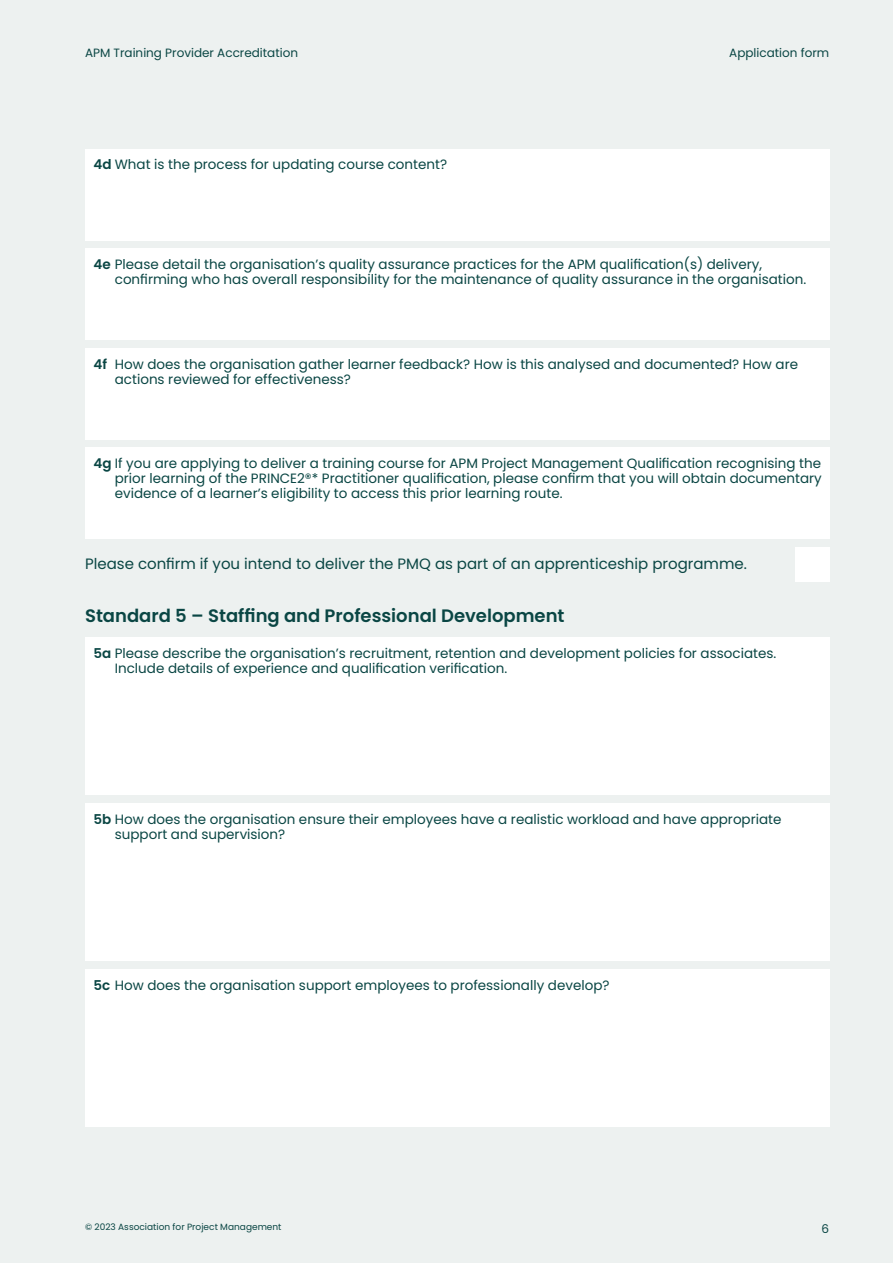
<style>
.page{position:relative;width:893px;height:1263px;background:#edf1f0}
.page>*{position:absolute;margin:0;border:0;box-sizing:border-box;transform-origin:0 0}
.t1{font:600 18px "Poppins";color:#0a4644}
.t2{font:15px "Poppins";color:#0a4644}
.t3{font:13.5px/15px "Poppins";color:#0a4644}
.t4{font:12px "Poppins";color:#0a4644}
.t5{font:9px "Poppins";color:#0a4644}
.s1{font-weight:600}
</style>
<div class="page">
<div style="left:85px;top:637px;width:744px;height:158px;background:#fff"></div>
<div style="left:85px;top:803px;width:744px;height:158px;background:#fff"></div>
<div style="left:85px;top:969px;width:744px;height:157px;background:#fff"></div>
<div style="left:85px;top:348px;width:744px;height:91px;background:#fff"></div>
<div style="left:85px;top:448px;width:744px;height:91px;background:#fff"></div>
<div style="left:795px;top:548px;width:34px;height:34px;background:#fff"></div>
<div style="left:85px;top:149px;width:744px;height:91px;background:#fff"></div>
<div style="left:85px;top:249px;width:744px;height:91px;background:#fff"></div>
<p class="t4" style="left:85px;top:46px;width:215px">APM Training Provider Accreditation</p>
<p class="t4" style="left:729px;top:46px;width:101px">Application form</p>
<p class="t3" style="left:94px;top:157px;width:355px"><span class="s1">4d</span> What is the process for updating course content?</p>
<p class="t3" style="left:115px;top:257px;width:693px;text-indent:-21px"><span class="s1">4e</span> Please detail the organisation’s quality assurance practices for the APM qualification(s) delivery, confirming who has overall responsibility for the maintenance of quality assurance in the organisation.</p>
<p class="t3" style="left:115px;top:356px;width:685px;text-indent:-21px"><span class="s1">4f</span> How does the organisation gather learner feedback? How is this analysed and documented? How are actions reviewed for effectiveness?</p>
<p class="t3" style="left:115px;top:456px;width:709px;text-align:justify;text-indent:-21px"><span class="s1">4g</span> If you are applying to deliver a training course for APM Project Management Qualification recognising the prior learning of the PRINCE2®* Practitioner qualification, please confirm that you will obtain documentary evidence of a learner’s eligibility to access this prior learning route.</p>
<p class="t2" style="left:85px;top:555px;width:663px">Please confirm if you intend to deliver the PMQ as part of an apprenticeship programme.</p>
<h1 class="t1" style="left:85px;top:606px;width:481px">Standard 5 – Staffing and Professional Development</h1>
<p class="t3" style="left:115px;top:646px;width:663px;text-indent:-21px"><span class="s1">5a</span> Please describe the organisation’s recruitment, retention and development policies for associates.<br>Include details of experience and qualification verification.</p>
<p class="t3" style="left:115px;top:812px;width:668px;text-indent:-21px"><span class="s1">5b</span> How does the organisation ensure their employees have a realistic workload and have appropriate support and supervision?</p>
<p class="t3" style="left:94px;top:977px;width:517px"><span class="s1">5c</span> How does the organisation support employees to professionally develop?</p>
<p class="t5" style="left:85px;top:1221px;width:198px">© 2023 Association for Project Management</p>
<p class="t4" style="left:822px;top:1222px;width:9px">6</p>
</div>
